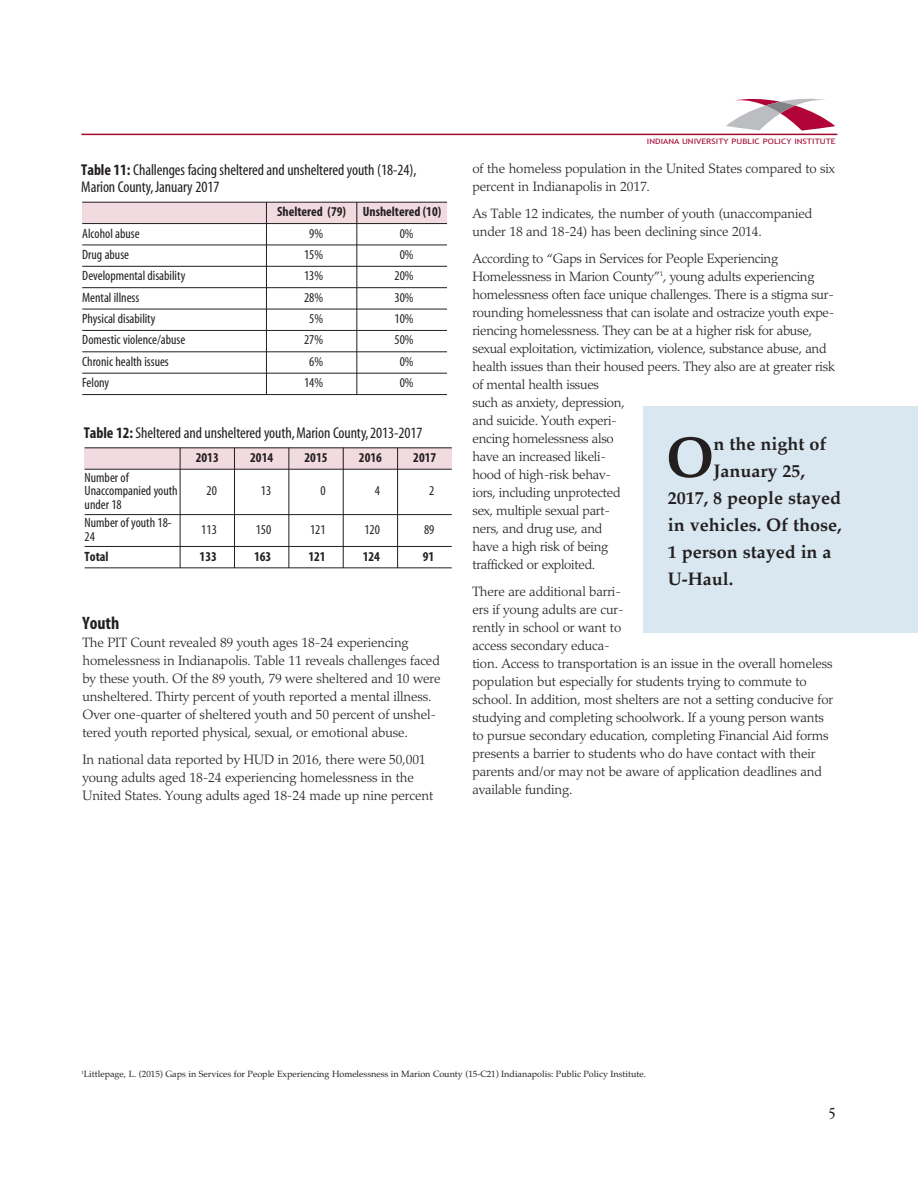
<style>
.page{position:relative;width:918px;height:1188px;background:#fff}
.page>*{position:absolute;margin:0;border:0;box-sizing:border-box;transform-origin:0 0}
.t1{font:700 57.45px "Palatino";color:#231f20}
.t2{font:700 18px "Palatino";color:#231f20}
.t3{font:700 condensed 18px "Myriad";color:#231f20}
.t4{font:condensed 15.75px/16.5px "Myriad";letter-spacing:-.005em;color:#231f20}
.t5{font:15.75px "Garamond Book Cond SSK";color:#231f20}
.t6{font:300 13.5px/18px "Palatino LT Std";letter-spacing:-.01em;color:#231f20}
.t7{font:condensed 13.5px/13.5px "Myriad";color:#231f20}
.t8{font:700 condensed 13.5px "Myriad";color:#231f20}
.t9{font:9px "Palatino";color:#231f20}
.t10{font:7.5px "Trebuchet MS";color:#a30a34;scale:1.2 1}
.s1{font-weight:700}
</style>
<div class="page">
<div style="left:82px;top:202px;width:184px;height:22px;background:#f1dae0"></div>
<div style="left:266px;top:202px;width:91px;height:22px;background:#f1dae0"></div>
<div style="left:357px;top:202px;width:90px;height:22px;background:#f1dae0"></div>
<hr style="left:266px;top:202px;width:1px;height:193px;background:#231f20">
<hr style="left:357px;top:202px;width:1px;height:193px;background:#231f20">
<hr style="left:82px;top:202px;width:365px;height:1px;background:#231f20">
<hr style="left:82px;top:223px;width:365px;height:1px;background:#231f20">
<hr style="left:82px;top:245px;width:365px;height:1px;background:#231f20">
<hr style="left:82px;top:266px;width:365px;height:1px;background:#231f20">
<hr style="left:82px;top:287px;width:365px;height:1px;background:#231f20">
<hr style="left:82px;top:309px;width:365px;height:1px;background:#231f20">
<hr style="left:82px;top:330px;width:365px;height:1px;background:#231f20">
<hr style="left:82px;top:352px;width:365px;height:1px;background:#231f20">
<hr style="left:82px;top:373px;width:365px;height:1px;background:#231f20">
<hr style="left:82px;top:394px;width:365px;height:1px;background:#231f20">
<div style="left:85px;top:448px;width:95px;height:21px;background:#f1dae0"></div>
<div style="left:180px;top:448px;width:54px;height:21px;background:#f1dae0"></div>
<div style="left:234px;top:448px;width:55px;height:21px;background:#f1dae0"></div>
<div style="left:289px;top:448px;width:54px;height:21px;background:#f1dae0"></div>
<div style="left:343px;top:448px;width:55px;height:21px;background:#f1dae0"></div>
<div style="left:398px;top:448px;width:54px;height:21px;background:#f1dae0"></div>
<hr style="left:180px;top:448px;width:1px;height:120px;background:#231f20">
<hr style="left:234px;top:448px;width:1px;height:120px;background:#231f20">
<hr style="left:289px;top:448px;width:1px;height:120px;background:#231f20">
<hr style="left:343px;top:448px;width:1px;height:120px;background:#231f20">
<hr style="left:397px;top:448px;width:1px;height:120px;background:#231f20">
<hr style="left:85px;top:448px;width:367px;height:1px;background:#231f20">
<hr style="left:85px;top:469px;width:367px;height:1px;background:#231f20">
<hr style="left:85px;top:514px;width:367px;height:1px;background:#231f20">
<hr style="left:85px;top:546px;width:367px;height:1px;background:#231f20">
<hr style="left:85px;top:568px;width:367px;height:1px;background:#231f20">
<hr style="left:81px;top:134px;width:756px;height:1px;background:#a30a34">
<svg style="left:726px;top:99px;width:109px;height:32px"></svg>
<div style="left:643px;top:407px;width:275px;height:226px;background:#d9e7f0"></div>
<p class="t4" style="left:81px;top:163px;width:337px"><span class="s1">Table 11:</span> Challenges facing sheltered and unsheltered youth (18-24),<br>Marion County,January 2017</p>
<p class="t8" style="left:277px;top:207px;width:166px">Sheltered (79) Unsheltered (10)</p>
<p class="t7" style="left:82px;top:228px;width:59px">Alcohol abuse</p>
<p class="t7" style="left:309px;top:228px;width:15px">9%</p>
<p class="t7" style="left:400px;top:228px;width:15px">0%</p>
<p class="t7" style="left:82px;top:249px;width:48px">Drug abuse</p>
<p class="t7" style="left:304px;top:249px;width:21px">15%</p>
<p class="t7" style="left:400px;top:249px;width:15px">0%</p>
<p class="t7" style="left:82px;top:270px;width:105px">Developmental disability</p>
<p class="t7" style="left:304px;top:270px;width:21px">13%</p>
<p class="t7" style="left:394px;top:270px;width:21px">20%</p>
<p class="t7" style="left:82px;top:292px;width:59px">Mental illness</p>
<p class="t7" style="left:304px;top:292px;width:21px">28%</p>
<p class="t7" style="left:394px;top:292px;width:21px">30%</p>
<p class="t7" style="left:82px;top:313px;width:75px">Physical disability</p>
<p class="t7" style="left:309px;top:313px;width:15px">5%</p>
<p class="t7" style="left:394px;top:313px;width:21px">10%</p>
<p class="t7" style="left:82px;top:334px;width:105px">Domestic violence/abuse</p>
<p class="t7" style="left:304px;top:334px;width:21px">27%</p>
<p class="t7" style="left:394px;top:334px;width:21px">50%</p>
<p class="t7" style="left:82px;top:356px;width:88px">Chronic health issues</p>
<p class="t7" style="left:309px;top:356px;width:15px">6%</p>
<p class="t7" style="left:400px;top:356px;width:15px">0%</p>
<p class="t7" style="left:82px;top:377px;width:28px">Felony</p>
<p class="t7" style="left:304px;top:377px;width:21px">14%</p>
<p class="t7" style="left:400px;top:377px;width:15px">0%</p>
<p class="t4" style="left:84px;top:426px;width:340px"><span class="s1">Table 12:</span> Sheltered and unsheltered youth,Marion County,2013-2017</p>
<p class="t8" style="left:196px;top:453px;width:25px">2013</p>
<p class="t8" style="left:250px;top:453px;width:25px">2014</p>
<p class="t8" style="left:305px;top:453px;width:25px">2015</p>
<p class="t8" style="left:359px;top:453px;width:25px">2016</p>
<p class="t8" style="left:413px;top:453px;width:25px">2017</p>
<p class="t7" style="left:85px;top:472px;width:95px">Number of<br>Unaccompanied youth under 18</p>
<p class="t7" style="left:207px;top:485px;width:12px">20</p>
<p class="t7" style="left:261px;top:485px;width:12px">13</p>
<p class="t7" style="left:320px;top:485px;width:7px">0</p>
<p class="t7" style="left:375px;top:485px;width:7px">4</p>
<p class="t7" style="left:429px;top:485px;width:7px">2</p>
<p class="t7" style="left:85px;top:517px;width:89px">Number of youth 18-<br>24</p>
<p class="t7" style="left:201px;top:524px;width:17px">113</p>
<p class="t7" style="left:256px;top:524px;width:17px">150</p>
<p class="t7" style="left:310px;top:524px;width:17px">121</p>
<p class="t7" style="left:364px;top:524px;width:17px">120</p>
<p class="t7" style="left:424px;top:524px;width:12px">89</p>
<p class="t8" style="left:85px;top:551px;width:26px">Total</p>
<p class="t8" style="left:200px;top:551px;width:19px">133</p>
<p class="t8" style="left:254px;top:551px;width:19px">163</p>
<p class="t8" style="left:308px;top:551px;width:19px">121</p>
<p class="t8" style="left:363px;top:551px;width:19px">124</p>
<p class="t8" style="left:423px;top:551px;width:13px">91</p>
<h2 class="t3" style="left:82px;top:616px;width:38px">Youth</h2>
<p class="t6" style="left:82px;top:634px;width:360px">The PIT Count revealed 89 youth ages 18-24 experiencing homelessness in Indianapolis. Table 11 reveals challenges faced by these youth. Of the 89 youth, 79 were sheltered and 10 were unsheltered. Thirty percent of youth reported a mental illness.<br>Over one-quarter of sheltered youth and 50 percent of unshel&shy;tered youth reported physical, sexual, or emotional abuse.</p>
<p class="t6" style="left:82px;top:751px;width:352px">In national data reported by HUD in 2016, there were 50,001 young adults aged 18-24 experiencing homelessness in the<br>United States. Young adults aged 18-24 made up nine percent</p>
<p class="t10" style="left:647px;top:137px;width:159px">INDIANA UNIVERSITY PUBLIC POLICY INSTITUTE</p>
<p class="t6" style="left:472px;top:161px;width:364px">of the homeless population in the United States compared to six percent in Indianapolis in 2017.</p>
<p class="t6" style="left:472px;top:206px;width:341px">As Table 12 indicates, the number of youth (unaccompanied under 18 and 18-24) has been declining since 2014.</p>
<p class="t6" style="left:472px;top:251px;width:364px">According to “Gaps in Services for People Experiencing Homelessness in Marion County”<sup>1</sup>, young adults experiencing homelessness often face unique challenges. There is a stigma sur&shy;rounding homelessness that can isolate and ostracize youth expe&shy;riencing homelessness. They can be at a higher risk for abuse, sexual exploitation, victimization, violence, substance abuse, and health issues than their housed peers. They also are at greater risk of mental health issues<br>such as anxiety, depression,<br>and suicide. Youth experi-<br>encing homelessness also<br>have an increased likeli-<br>hood of high-risk behav-<br>iors, including unprotected<br>sex, multiple sexual part-<br>ners, and drug use, and<br>have a high risk of being<br>trafficked or exploited.</p>
<p class="t6" style="left:472px;top:584px;width:362px">There are additional barri-<br>ers if young adults are cur-<br>rently in school or want to<br>access secondary educa-<br>tion. Access to transportation is an issue in the overall homeless population but especially for students trying to commute to school. In addition, most shelters are not a setting conducive for studying and completing schoolwork. If a young person wants to pursue secondary education, completing Financial Aid forms presents a barrier to students who do have contact with their parents and/or may not be aware of application deadlines and available funding.</p>
<h1 class="t1" style="left:666px;top:430px;width:49px">O</h1>
<h2 class="t2" style="left:714px;top:435px;width:114px">n the night of</h2>
<h2 class="t2" style="left:714px;top:462px;width:93px">January 25,</h2>
<h2 class="t2" style="left:668px;top:489px;width:175px">2017, 8 people stayed</h2>
<h2 class="t2" style="left:668px;top:516px;width:175px">in vehicles. Of those,</h2>
<h2 class="t2" style="left:668px;top:543px;width:165px">1 person stayed in a</h2>
<h2 class="t2" style="left:668px;top:570px;width:67px">U-Haul.</h2>
<p class="t9" style="left:82px;top:1068px;width:566px"><sup>1</sup>Littlepage, L. (2015) Gaps in Services for People Experiencing Homelessness in Marion County (15-C21) Indianapolis: Public Policy Institute.</p>
<p class="t5" style="left:829px;top:1104px;width:8px">5</p>
</div>
